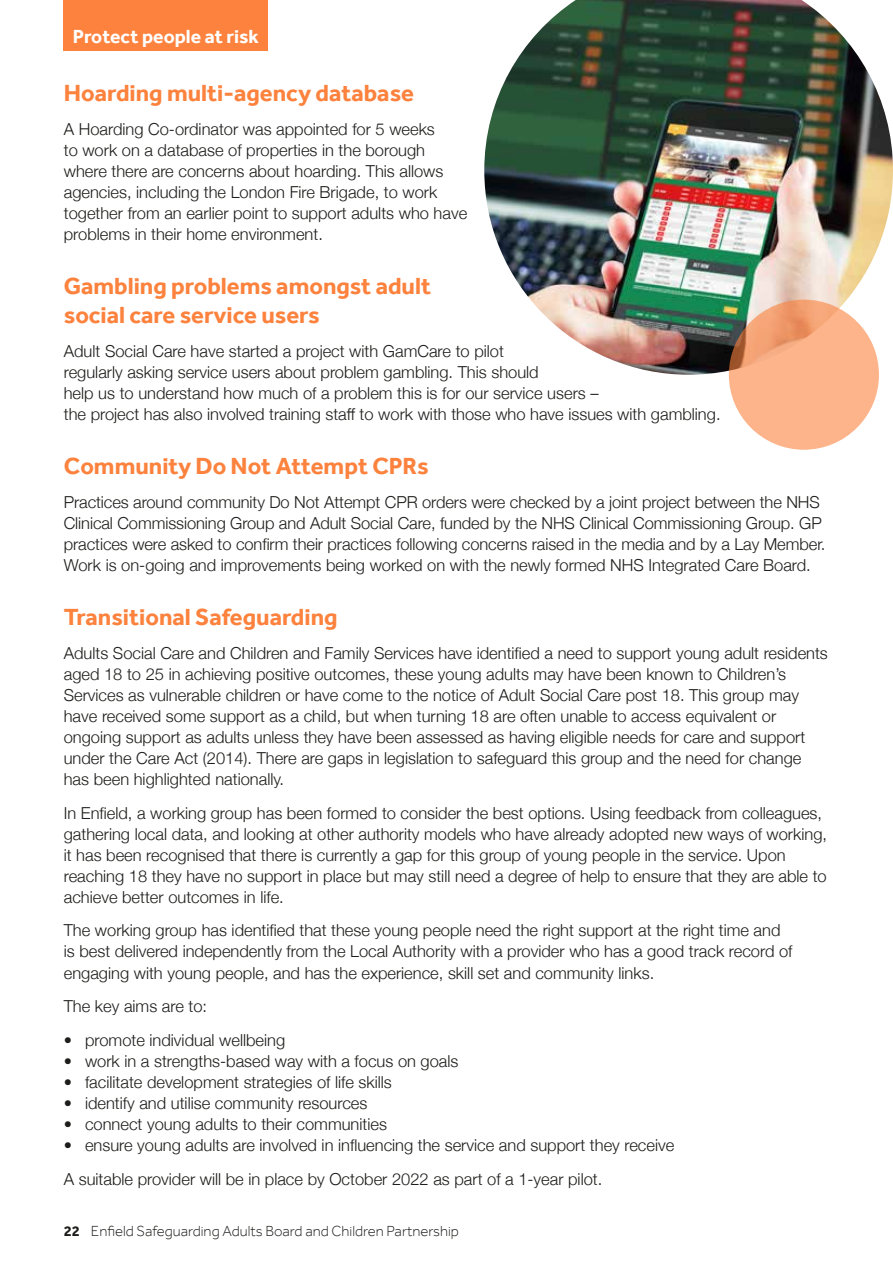
<style>
.page{position:relative;width:893px;height:1263px;background:#fff}
.page>*{position:absolute;margin:0;border:0;box-sizing:border-box;transform-origin:0 0}
.t1{font:700 24px/28.8px "Effra";color:#fc823d}
.t2{font:700 19.5px "Effra";color:#fff}
.t3{font:300 16.5px/21px "Helvetica Neue";color:#1d1d1b}
.t4{font:300 15px "Effra";color:#1d1d1b}
.s1{font-weight:700}
</style>
<div class="page">
<img style="left:484px;top:0;width:409px;height:375px">
<svg style="left:729px;top:300px;width:150px;height:150px;fill:#fdb48a"></svg>
<div style="left:64px;top:0;width:204px;height:51px;background:#fc823d"></div>
<p class="t2" style="left:73px;top:24px;width:188px">Protect people at risk</p>
<h1 class="t1" style="left:64px;top:78px;width:352px">Hoarding multi-agency database</h1>
<p class="t3" style="left:64px;top:117px;width:405px">A Hoarding Co-ordinator was appointed for 5 weeks<br>to work on a database of properties in the borough where there are concerns about hoarding. This allows agencies, including the London Fire Brigade, to work together from an earlier point to support adults who have problems in their home environment.</p>
<h1 class="t1" style="left:64px;top:271px;width:369px">Gambling problems amongst adult social care service users</h1>
<p class="t3" style="left:64px;top:339px;width:658px">Adult Social Care have started a project with GamCare to pilot<br>regularly asking service users about problem gambling. This should<br>help us to understand how much of a problem this is for our service users –<br>the project has also involved training staff to work with those who have issues with gambling.</p>
<h1 class="t1" style="left:64px;top:451px;width:366px">Community Do Not Attempt CPRs</h1>
<p class="t3" style="left:64px;top:490px;width:763px">Practices around community Do Not Attempt CPR orders were checked by a joint project between the NHS Clinical Commissioning Group and Adult Social Care, funded by the NHS Clinical Commissioning Group. GP practices were asked to confirm their practices following concerns raised in the media and by a Lay Member.<br>Work is on-going and improvements being worked on with the newly formed NHS Integrated Care Board.</p>
<h1 class="t1" style="left:64px;top:602px;width:275px">Transitional Safeguarding</h1>
<p class="t3" style="left:64px;top:641px;width:766px">Adults Social Care and Children and Family Services have identified a need to support young adult residents aged 18 to 25 in achieving positive outcomes, these young adults may have been known to Children’s Services as vulnerable children or have come to the notice of Adult Social Care post 18. This group may have received some support as a child, but when turning 18 are often unable to access equivalent or ongoing support as adults unless they have been assessed as having eligible needs for care and support under the Care Act (2014). There are gaps in legislation to safeguard this group and the need for change has been highlighted nationally.</p>
<p class="t3" style="left:64px;top:801px;width:765px">In Enfield, a working group has been formed to consider the best options. Using feedback from colleagues, gathering local data, and looking at other authority models who have already adopted new ways of working, it has been recognised that there is currently a gap for this group of young people in the service. Upon reaching 18 they have no support in place but may still need a degree of help to ensure that they are able to achieve better outcomes in life.</p>
<p class="t3" style="left:64px;top:919px;width:730px">The working group has identified that these young people need the right support at the right time and is best delivered independently from the Local Authority with a provider who has a good track record of engaging with young people, and has the experience, skill set and community links.</p>
<p class="t3" style="left:64px;top:995px;width:145px">The key aims are to:</p>
<p class="t3" style="left:64px;top:1028px;width:223px">• promote individual wellbeing</p>
<p class="t3" style="left:64px;top:1049px;width:396px">• work in a strengths-based way with a focus on goals</p>
<p class="t3" style="left:64px;top:1070px;width:330px">• facilitate development strategies of life skills</p>
<p class="t3" style="left:64px;top:1091px;width:305px">• identify and utilise community resources</p>
<p class="t3" style="left:64px;top:1112px;width:325px">• connect young adults to their communities</p>
<p class="t3" style="left:64px;top:1127px;width:612px;line-height:33.8px">• ensure young adults are involved in influencing the service and support they receive<br>A suitable provider will be in place by October 2022 as part of a 1-year pilot.</p>
<p class="t4" style="left:64px;top:1222px;width:397px"><span class="s1">22</span> Enfield Safeguarding Adults Board and Children Partnership</p>
</div>
